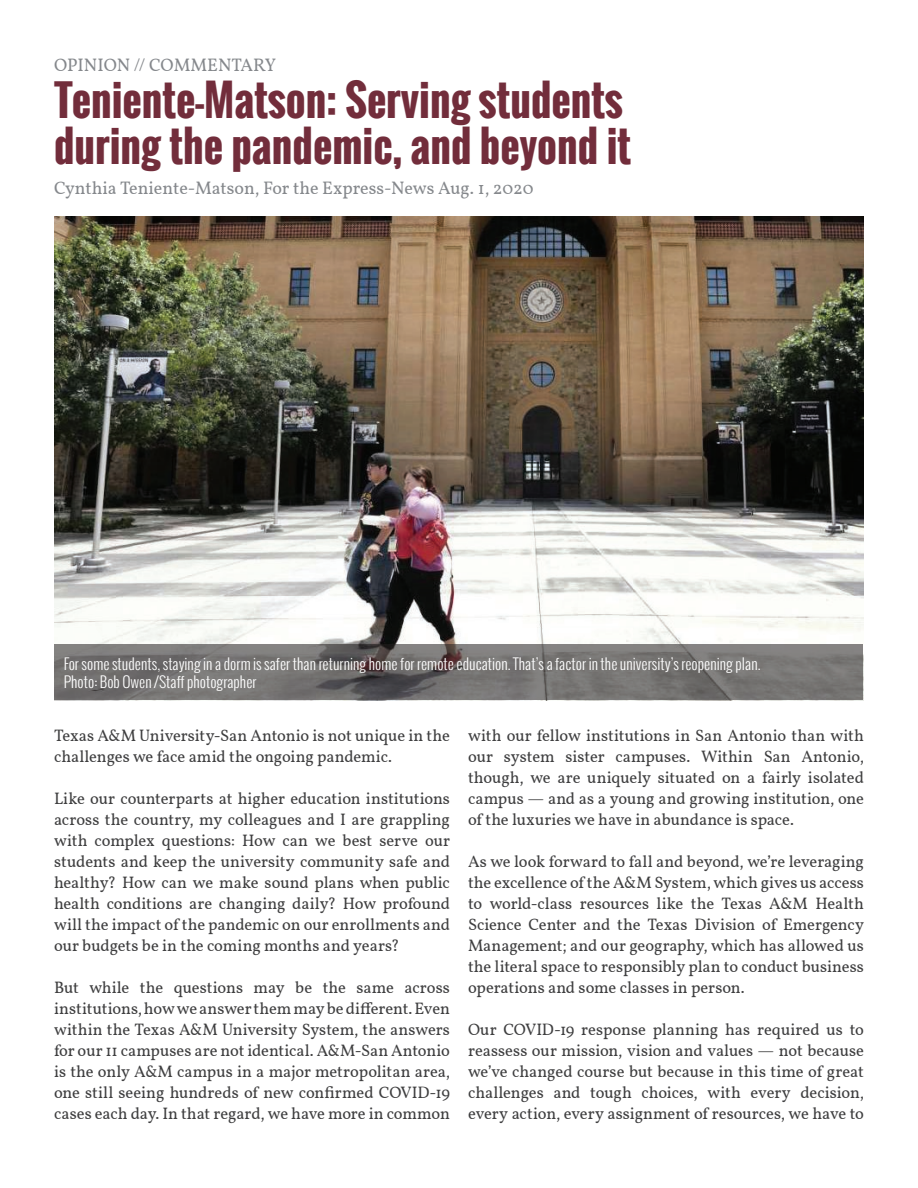
<style>
.page{position:relative;width:918px;height:1188px;background:#fff}
.page>*{position:absolute;margin:0;border:0;box-sizing:border-box;transform-origin:0 0}
.t1{font:700 42px/46.5px "Oswald";color:#722d3b}
.t2{font:18px "Vollkorn";color:#85888c}
.t3{font:16.5px/21px "Vollkorn";letter-spacing:-.005em;color:#3e3e3f;text-align:justify}
.t4{font:300 15px/18px "Oswald";color:#fff}
</style>
<div class="page">
<img style="left:54px;top:216px;width:810px;height:485px">
<svg style="left:55px;top:645px;width:808px;height:55px;background:#737170"></svg>
<p class="t2" style="left:54px;top:52px;width:224px">OPINION // COMMENTARY</p>
<h1 class="t1" style="left:54px;top:77px;width:579px">Teniente-Matson: Serving students during the pandemic, and beyond it</h1>
<p class="t2" style="left:54px;top:175px;width:481px">Cynthia Teniente-Matson, For the Express-News Aug. 1, 2020</p>
<p class="t4" style="left:64px;top:655px;width:698px">For some students, staying in a dorm is safer than returning home for remote education. That’s a factor in the university’s reopening plan.<br>Photo: Bob Owen /Staff photographer</p>
<p class="t3" style="left:54px;top:724px;width:398px">Texas A&amp;M University-San Antonio is not unique in the challenges we face amid the ongoing pandemic.</p>
<p class="t3" style="left:54px;top:787px;width:398px">Like our counterparts at higher education institutions across the country, my colleagues and I are grappling with complex questions: How can we best serve our students and keep the university community safe and healthy? How can we make sound plans when public health conditions are changing daily? How profound will the impact of the pandemic on our enrollments and our budgets be in the coming months and years?</p>
<p class="t3" style="left:54px;top:976px;width:398px">But while the questions may be the same across institutions, how we answer them may be different. Even within the Texas A&amp;M University System, the answers for our 11 campuses are not identical. A&amp;M-San Antonio is the only A&amp;M campus in a major metropolitan area, one still seeing hundreds of new confirmed COVID-19 cases each day. In that regard, we have more in common</p>
<p class="t3" style="left:468px;top:724px;width:398px">with our fellow institutions in San Antonio than with our system sister campuses. Within San Antonio, though, we are uniquely situated on a fairly isolated campus — and as a young and growing institution, one of the luxuries we have in abundance is space.</p>
<p class="t3" style="left:468px;top:850px;width:398px">As we look forward to fall and beyond, we’re leveraging the excellence of the A&amp;M System, which gives us access to world-class resources like the Texas A&amp;M Health Science Center and the Texas Division of Emergency Management; and our geography, which has allowed us the literal space to responsibly plan to conduct business operations and some classes in person.</p>
<p class="t3" style="left:468px;top:1018px;width:398px">Our COVID-19 response planning has required us to reassess our mission, vision and values — not because we’ve changed course but because in this time of great challenges and tough choices, with every decision, every action, every assignment of resources, we have to</p>
</div>
